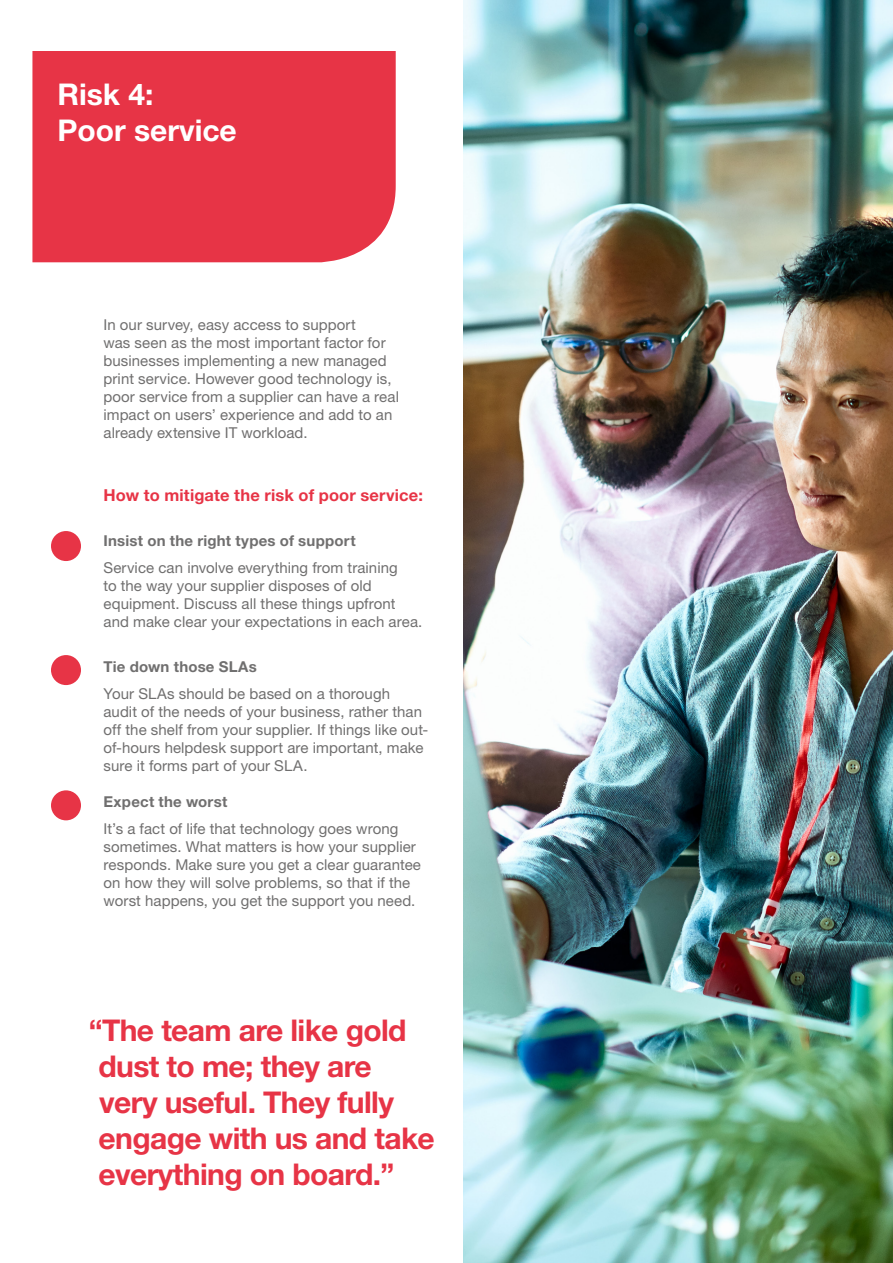
<style>
.page{position:relative;width:893px;height:1263px;background:#fff}
.page>*{position:absolute;margin:0;border:0;box-sizing:border-box;transform-origin:0 0}
.t1{font:700 30px/36px "Helvetica Neue LT Std";letter-spacing:-.02em;color:#e73446}
.t2{font:700 30px/36px "Helvetica Neue LT Std";color:#fff}
.t3{font:700 16.5px "Helvetica Neue LT Std";letter-spacing:.01em;color:#e73446}
.t4{font:15px/18px "Helvetica Neue LT Std";letter-spacing:.005em;color:#706f6f}
.t5{font:700 15px "Helvetica Neue LT Std";letter-spacing:.015em;color:#706f6f}
</style>
<div class="page">
<img style="left:463px;top:0;width:430px;height:1263px">
<div style="left:32px;top:51px;width:364px;height:211px;background:#e73446"></div>
<div style="left:51px;top:531px;width:30px;height:30px;background:#e73446;border-radius:50%"></div>
<div style="left:51px;top:655px;width:30px;height:30px;background:#e73446;border-radius:50%"></div>
<div style="left:51px;top:790px;width:30px;height:30px;background:#e73446;border-radius:50%"></div>
<h1 class="t2" style="left:57px;top:76px;width:181px">Risk 4:<br>Poor service</h1>
<p class="t4" style="left:104px;top:315px;width:297px">In our survey, easy access to support<br>was seen as the most important factor for businesses implementing a new managed print service. However good technology is, poor service from a supplier can have a real impact on users’ experience and add to an already extensive IT workload.</p>
<p class="t3" style="left:104px;top:485px;width:321px">How to mitigate the risk of poor service:</p>
<p class="t5" style="left:104px;top:531px;width:254px">Insist on the right types of support</p>
<p class="t4" style="left:104px;top:558px;width:320px">Service can involve everything from training<br>to the way your supplier disposes of old equipment. Discuss all these things upfront and make clear your expectations in each area.</p>
<p class="t5" style="left:104px;top:657px;width:155px">Tie down those SLAs</p>
<p class="t4" style="left:104px;top:684px;width:326px">Your SLAs should be based on a thorough<br>audit of the needs of your business, rather than off the shelf from your supplier. If things like out&shy;of-hours helpdesk support are important, make sure it forms part of your SLA.</p>
<p class="t5" style="left:104px;top:792px;width:125px">Expect the worst</p>
<p class="t4" style="left:104px;top:819px;width:319px">It’s a fact of life that technology goes wrong sometimes. What matters is how your supplier responds. Make sure you get a clear guarantee on how they will solve problems, so that if the worst happens, you get the support you need.</p>
<h1 class="t1" style="left:98px;top:1012px;width:338px;text-indent:-10px">“The team are like gold dust to me; they are very useful. They fully engage with us and take everything on board.”</h1>
</div>
